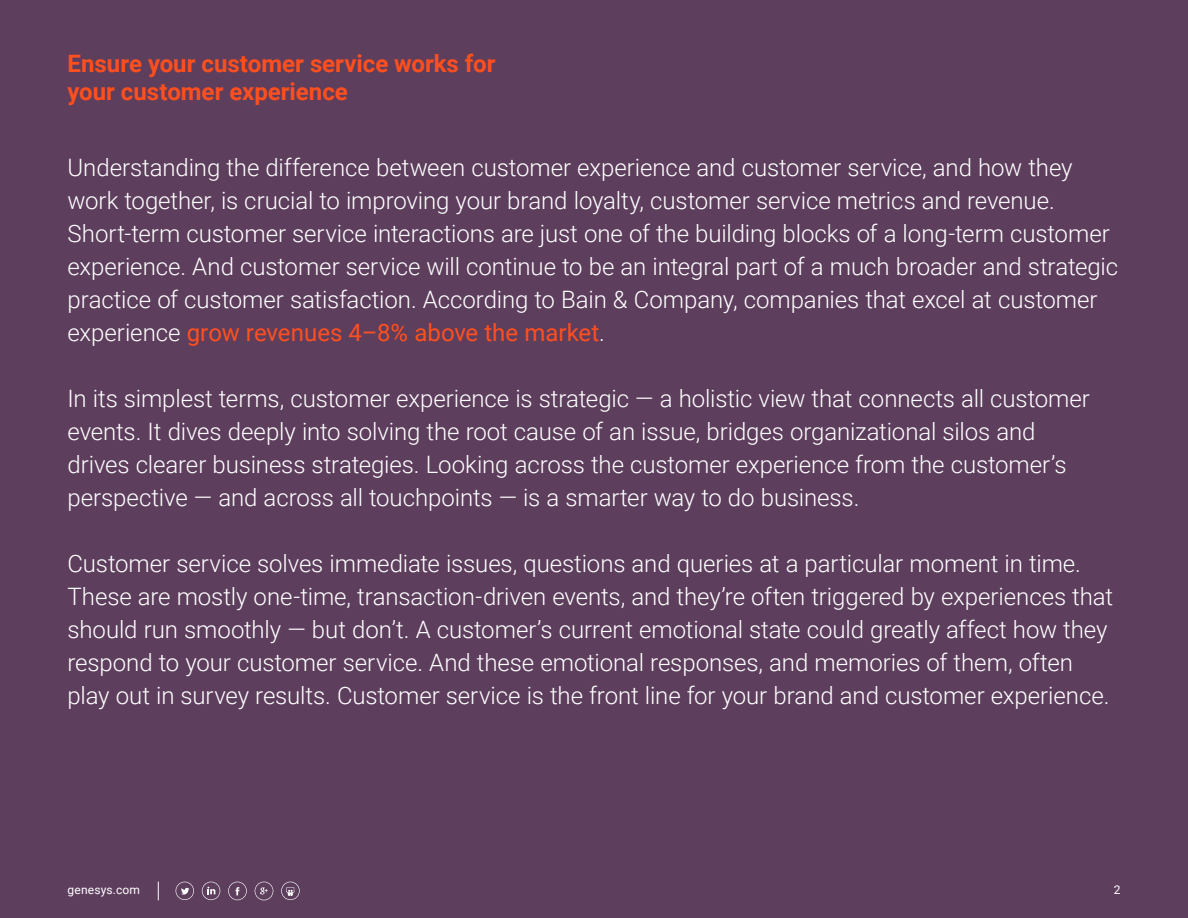
<style>
.page{position:relative;width:1188px;height:918px;background:#5d3e5d}
.page>*{position:absolute;margin:0;border:0;box-sizing:border-box;transform-origin:0 0}
.t1{font:300 24px/33px "Roboto";letter-spacing:-.005em;color:#fff}
.t2{font:700 24px/28.5px "Roboto";color:#ff4f1f}
.t3{font:12px "Roboto";letter-spacing:.015em;color:#fff}
.s1{font-weight:400;color:#ff4f1f}
</style>
<div class="page">
<svg style="left:255px;top:882px;width:18px;height:18px"></svg>
<svg style="left:202px;top:882px;width:18px;height:18px"></svg>
<svg style="left:176px;top:882px;width:18px;height:18px"></svg>
<svg style="left:228px;top:882px;width:19px;height:18px"></svg>
<svg style="left:281px;top:882px;width:19px;height:18px"></svg>
<svg style="left:158px;top:882px;width:1px;height:18px"></svg>
<p class="t2" style="left:67px;top:48px;width:429px">Ensure your customer service works for your customer experience</p>
<p class="t1" style="left:68px;top:150px;width:1052px">Understanding the difference between customer experience and customer service, and how they work together, is crucial to improving your brand loyalty, customer service metrics and revenue.<br>Short-term customer service interactions are just one of the building blocks of a long-term customer experience. And customer service will continue to be an integral part of a much broader and strategic practice of customer satisfaction. According to Bain &amp; Company, companies that excel at customer experience <span class="s1">grow revenues 4–8% above the market</span>.</p>
<p class="t1" style="left:67px;top:381px;width:1024px">In its simplest terms, customer experience is strategic — a holistic view that connects all customer events. It dives deeply into solving the root cause of an issue, bridges organizational silos and drives clearer business strategies. Looking across the customer experience from the customer’s perspective — and across all touchpoints — is a smarter way to do business.</p>
<p class="t1" style="left:67px;top:546px;width:1047px">Customer service solves immediate issues, questions and queries at a particular moment in time.<br>These are mostly one-time, transaction-driven events, and they’re often triggered by experiences that should run smoothly — but don’t. A customer’s current emotional state could greatly affect how they respond to your customer service. And these emotional responses, and memories of them, often play out in survey results. Customer service is the front line for your brand and customer experience.</p>
<p class="t3" style="left:68px;top:881px;width:74px">genesys.com</p>
<p class="t3" style="left:1114px;top:881px;width:8px">2</p>
</div>
